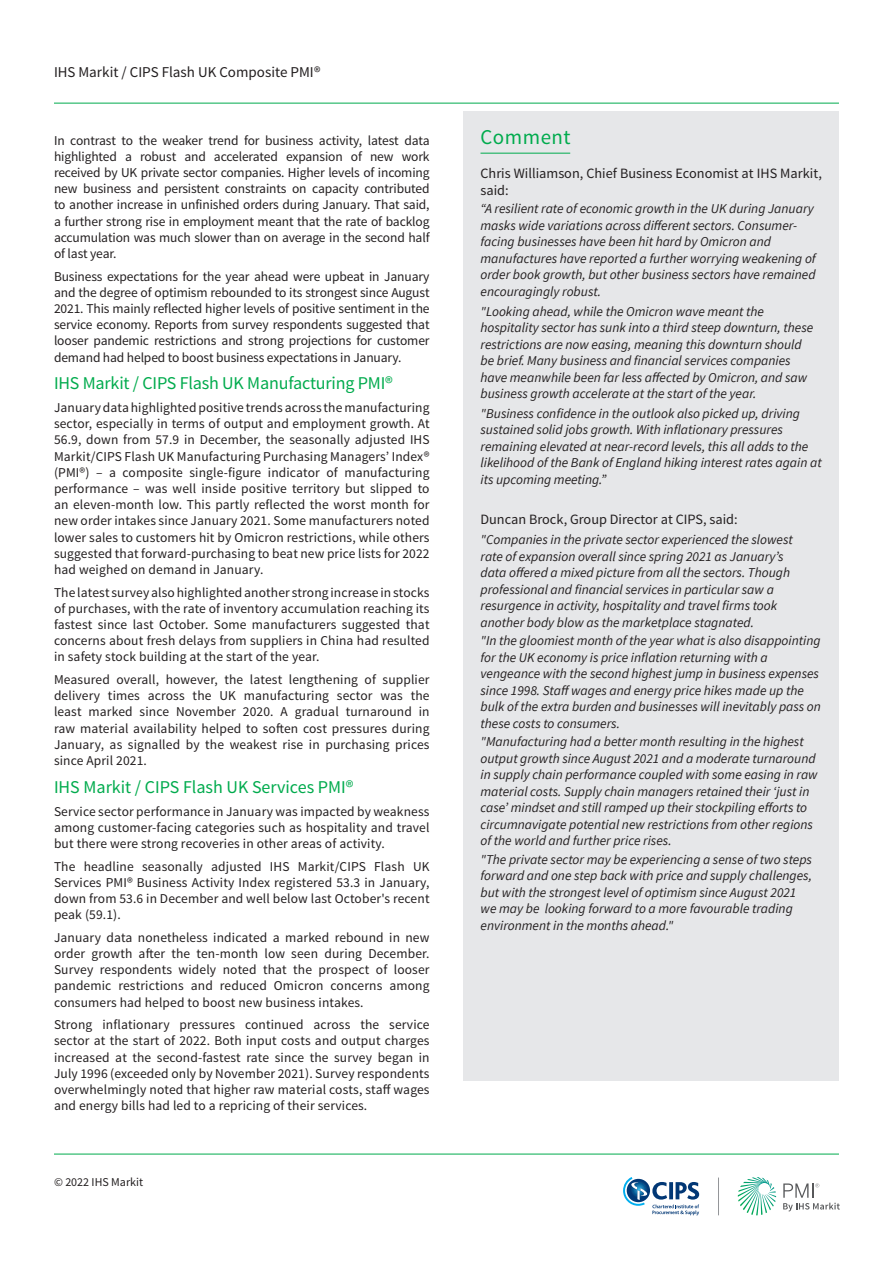
<style>
.page{position:relative;width:893px;height:1263px;background:#fff}
.page>*{position:absolute;margin:0;border:0;box-sizing:border-box;transform-origin:0 0}
.Section_header{font:21px "Source Sans Pro";letter-spacing:.025em;color:#00ab4d}
.Body_copy_2{font:18px "Source Sans Pro";letter-spacing:-.01em;color:#00ab4d}
.t1{font:15px "Source Sans Pro";color:#231f20}
.Body_copy_2-2{font:14.25px/17.1px "Source Sans Pro";color:#231f20}
.Comment{font:14.25px "Source Sans Pro";color:#231f20}
.Body_copy_2-3{font:13.5px/16.2px "Source Sans Pro";letter-spacing:.01em;color:#231f20;text-align:justify}
.Comment-2{font:italic 13.5px/16.5px "Source Sans Pro";color:#231f20}
.Body_copy_2-4{font:13.5px "Source Sans Pro";letter-spacing:-.01em;color:#231f20}
.t2{font:12px "Source Sans Pro";color:#231f20}
</style>
<div class="page">
<hr style="left:54px;top:103px;width:785px;height:1px;background:#00ab4d">
<hr style="left:54px;top:1154px;width:785px;height:1px;background:#00ab4d">
<svg style="left:738px;top:1177px;width:38px;height:38px"></svg>
<svg style="left:783px;top:1183px;width:57px;height:28px"></svg>
<hr style="left:718px;top:1177px;width:1px;height:38px;background:#939598">
<svg style="left:623px;top:1177px;width:76px;height:38px"></svg>
<div style="left:463px;top:112px;width:376px;height:68px;background:#e6e7e9"></div>
<hr style="left:480px;top:153px;width:90px;height:1px;background:#00ab4d">
<div style="left:463px;top:167px;width:376px;height:913px;background:#e6e7e9"></div>
<p class="t1" style="left:54px;top:63px;width:268px">IHS Markit / CIPS Flash UK Composite PMI®</p>
<p class="Body_copy_2-4" style="left:54px;top:132px;width:377px">In contrast to the weaker trend for business activity, latest data</p>
<p class="Section_header" style="left:480px;top:124px;width:92px">Comment</p>
<p class="Body_copy_2-3" style="left:54px;top:148px;width:377px">highlighted a robust and accelerated expansion of new work received by UK private sector companies. Higher levels of incoming new business and persistent constraints on capacity contributed to another increase in unfinished orders during January. That said, a further strong rise in employment meant that the rate of backlog accumulation was much slower than on average in the second half of last year.</p>
<p class="Body_copy_2-3" style="left:54px;top:268px;width:377px">Business expectations for the year ahead were upbeat in January and the degree of optimism rebounded to its strongest since August 2021. This mainly reflected higher levels of positive sentiment in the service economy. Reports from survey respondents suggested that looser pandemic restrictions and strong projections for customer demand had helped to boost business expectations in January.</p>
<p class="Body_copy_2" style="left:54px;top:372px;width:340px">IHS Markit / CIPS Flash UK Manufacturing PMI®</p>
<p class="Body_copy_2-3" style="left:54px;top:400px;width:377px">January data highlighted positive trends across the manufacturing sector, especially in terms of output and employment growth. At 56.9, down from 57.9 in December, the seasonally adjusted IHS Markit/CIPS Flash UK Manufacturing Purchasing Managers’ Index® (PMI®) – a composite single-figure indicator of manufacturing performance – was well inside positive territory but slipped to an eleven-month low. This partly reflected the worst month for new order intakes since January 2021. Some manufacturers noted lower sales to customers hit by Omicron restrictions, while others suggested that forward-purchasing to beat new price lists for 2022 had weighed on demand in January.</p>
<p class="Body_copy_2-3" style="left:54px;top:584px;width:377px">The latest survey also highlighted another strong increase in stocks of purchases, with the rate of inventory accumulation reaching its fastest since last October. Some manufacturers suggested that concerns about fresh delays from suppliers in China had resulted in safety stock building at the start of the year.</p>
<p class="Body_copy_2-3" style="left:54px;top:672px;width:377px">Measured overall, however, the latest lengthening of supplier delivery times across the UK manufacturing sector was the least marked since November 2020. A gradual turnaround in raw material availability helped to soften cost pressures during January, as signalled by the weakest rise in purchasing prices since April 2021.</p>
<p class="Body_copy_2" style="left:54px;top:776px;width:301px">IHS Markit / CIPS Flash UK Services PMI®</p>
<p class="Body_copy_2-3" style="left:54px;top:803px;width:377px">Service sector performance in January was impacted by weakness among customer-facing categories such as hospitality and travel but there were strong recoveries in other areas of activity.</p>
<p class="Body_copy_2-3" style="left:54px;top:858px;width:377px">The headline seasonally adjusted IHS Markit/CIPS Flash UK Services PMI® Business Activity Index registered 53.3 in January, down from 53.6 in December and well below last October's recent peak (59.1).</p>
<p class="Body_copy_2-3" style="left:54px;top:929px;width:377px">January data nonetheless indicated a marked rebound in new order growth after the ten-month low seen during December.<br>Survey respondents widely noted that the prospect of looser pandemic restrictions and reduced Omicron concerns among consumers had helped to boost new business intakes.</p>
<p class="Body_copy_2-3" style="left:54px;top:1017px;width:377px">Strong inflationary pressures continued across the service sector at the start of 2022. Both input costs and output charges increased at the second-fastest rate since the survey began in July 1996 (exceeded only by November 2021). Survey respondents overwhelmingly noted that higher raw material costs, staff wages and energy bills had led to a repricing of their services.</p>
<p class="Body_copy_2-2" style="left:480px;top:165px;width:343px">Chris Williamson, Chief Business Economist at IHS Markit, said:</p>
<p class="Comment-2" style="left:480px;top:201px;width:337px">“A resilient rate of economic growth in the UK during January masks wide variations across different sectors. Consumer&shy;facing businesses have been hit hard by Omicron and manufactures have reported a further worrying weakening of order book growth, but other business sectors have remained encouragingly robust.</p>
<p class="Comment-2" style="left:480px;top:303px;width:334px">"Looking ahead, while the Omicron wave meant the hospitality sector has sunk into a third steep downturn, these restrictions are now easing, meaning this downturn should be brief. Many business and financial services companies have meanwhile been far less affected by Omicron, and saw business growth accelerate at the start of the year.</p>
<p class="Comment-2" style="left:480px;top:405px;width:343px">"Business confidence in the outlook also picked up, driving sustained solid jobs growth. With inflationary pressures remaining elevated at near-record levels, this all adds to the likelihood of the Bank of England hiking interest rates again at its upcoming meeting.”</p>
<p class="Comment" style="left:480px;top:511px;width:259px">Duncan Brock, Group Director at CIPS, said:</p>
<p class="Comment-2" style="left:480px;top:531px;width:314px">"Companies in the private sector experienced the slowest rate of expansion overall since spring 2021 as January’s data offered a mixed picture from all the sectors. Though professional and financial services in particular saw a resurgence in activity, hospitality and travel firms took another body blow as the marketplace stagnated.</p>
<p class="Comment-2" style="left:480px;top:632px;width:342px">"In the gloomiest month of the year what is also disappointing for the UK economy is price inflation returning with a vengeance with the second highest jump in business expenses since 1998. Staff wages and energy price hikes made up the bulk of the extra burden and businesses will inevitably pass on these costs to consumers.</p>
<p class="Comment-2" style="left:480px;top:733px;width:339px">"Manufacturing had a better month resulting in the highest output growth since August 2021 and a moderate turnaround in supply chain performance coupled with some easing in raw material costs. Supply chain managers retained their ‘just in case’ mindset and still ramped up their stockpiling efforts to circumnavigate potential new restrictions from other regions of the world and further price rises.</p>
<p class="Comment-2" style="left:480px;top:851px;width:333px">"The private sector may be experiencing a sense of two steps forward and one step back with price and supply challenges, but with the strongest level of optimism since August 2021 we may be looking forward to a more favourable trading environment in the months ahead."</p>
<p class="t2" style="left:54px;top:1175px;width:91px">© 2022 IHS Markit</p>
</div>
